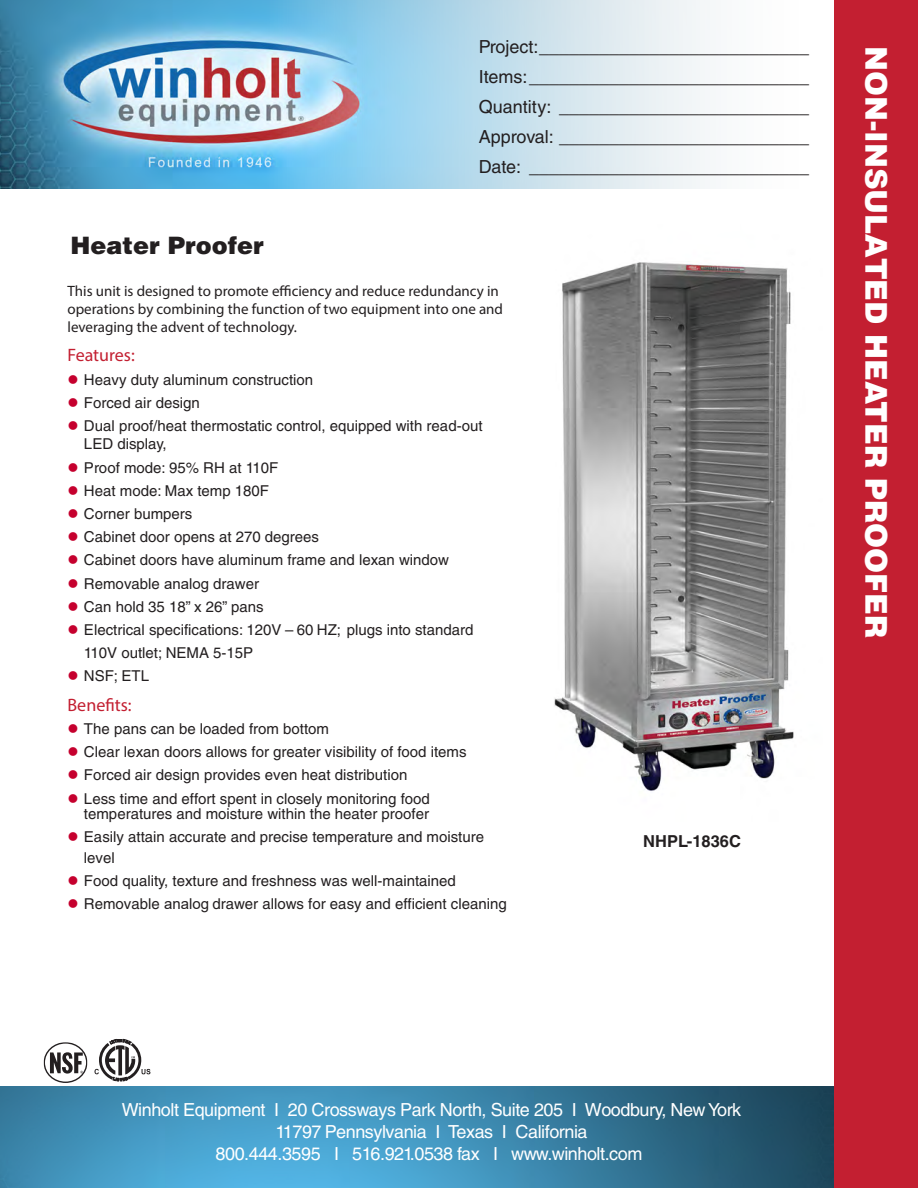
<style>
.page{position:relative;width:918px;height:1188px;background:#fff}
.page>*{position:absolute;margin:0;border:0;box-sizing:border-box;transform-origin:0 0}
.Sidebar_Titles_FL{font:900 30px "Arial";color:#fff}
.Subtitles_Product_Na{font:900 24px "Helvetica LT Std";color:#231f20}
.Lined_copy_at_top{font:18px "Helvetica LT Std";color:#231f20}
.t1{font:18px/22px "Helvetica LT Std";letter-spacing:-.025em;color:#fff;text-align:center}
.t2{font:18px "Myriad Pro";color:#c31f31}
.Photo_Caption{font:700 16.5px "Helvetica LT Std";color:#231f20}
.t3{font:15px/18px "Helvetica LT Std";color:#231f20}
.t4{font:15px/18px "Myriad Pro";color:#231f20}
.s1{color:#c5002e}
.s2{font-family:"Arial"}
.s3{font-family:"Helvetica LT Std"}
</style>
<div class="page">
<img style="left:0;top:1087px;width:834px;height:101px">
<div style="left:834px;top:0;width:84px;height:1188px;background:#c31f31"></div>
<img style="left:0;top:0;width:710px;height:189px">
<svg style="left:44px;top:1042px;width:43px;height:41px"></svg>
<svg style="left:95px;top:1039px;width:55px;height:42px"></svg>
<img style="left:554px;top:262px;width:240px;height:529px">
<p class="Lined_copy_at_top" style="left:479px;top:37px;width:332px">Project:___________________________</p>
<p class="Lined_copy_at_top" style="left:479px;top:67px;width:332px">Items:____________________________</p>
<p class="Lined_copy_at_top" style="left:479px;top:97px;width:332px">Quantity: _________________________</p>
<p class="Lined_copy_at_top" style="left:479px;top:127px;width:332px">Approval: _________________________</p>
<p class="Lined_copy_at_top" style="left:479px;top:157px;width:332px">Date: ____________________________</p>
<p class="Subtitles_Product_Na" style="left:71px;top:229px;width:195px">Heater Proofer</p>
<p class="t4" style="left:68px;top:282px;width:437px">This unit is designed to promote efficiency and reduce redundancy in operations by combining the function of two equipment into one and leveraging the advent of technology.</p>
<p class="t2" style="left:68px;top:344px;width:69px">Features:</p>
<p class="t3" style="left:68px;top:371px;width:247px"><span class="s1">●</span> Heavy duty aluminum construction</p>
<p class="t3" style="left:68px;top:394px;width:134px"><span class="s1">●</span> Forced air design</p>
<p class="t3" style="left:84px;top:417px;width:400px;text-indent:-16px"><span class="s1">●</span> Dual proof/heat thermostatic control, equipped with read-out<br>LED display,</p>
<p class="t3" style="left:68px;top:458px;width:212px"><span class="s1">●</span> Proof mode: 95% RH at 110F</p>
<p class="t3" style="left:68px;top:482px;width:203px"><span class="s1">●</span> Heat mode: Max temp 180F</p>
<p class="t3" style="left:68px;top:505px;width:126px"><span class="s1">●</span> Corner bumpers</p>
<p class="t3" style="left:68px;top:528px;width:253px"><span class="s1">●</span> Cabinet door opens at 270 degrees</p>
<p class="t3" style="left:68px;top:551px;width:383px"><span class="s1">●</span> Cabinet doors have aluminum frame and lexan window</p>
<p class="t3" style="left:68px;top:575px;width:193px"><span class="s1">●</span> Removable <span class="s2">analog</span> drawer</p>
<p class="t3" style="left:68px;top:598px;width:198px"><span class="s1">●</span> Can hold 35 18” x 26” pans</p>
<p class="t3" style="left:84px;top:618px;width:391px;line-height:23.2px;text-indent:-16px"><span class="s1">●</span> Electrical specifications: 120V – 60 HZ; plugs into standard<br>110V outlet; NEMA 5-15P</p>
<p class="t3" style="left:67px;top:667px;width:83px"><span class="s1">●</span> NSF; ETL</p>
<p class="t2" style="left:68px;top:693px;width:66px">Benefits:</p>
<p class="t3" style="left:68px;top:719px;width:263px"><span class="s1">●</span> The pans can be loaded from bottom</p>
<p class="t3" style="left:68px;top:743px;width:401px"><span class="s1">●</span> Clear lexan doors allows for greater visibility of food items</p>
<p class="t3" style="left:68px;top:766px;width:341px"><span class="s1">●</span> Forced air design provides even heat distribution</p>
<p class="t3" style="left:68px;top:791px;width:364px;line-height:15.5px;text-align:right"><span class="s1">●</span> Less time and effort spent in closely monitoring food temperatures and moisture within the heater proofer</p>
<p class="t3" style="left:84px;top:826px;width:402px;line-height:21.5px;text-indent:-16px"><span class="s1">●</span> Easily attain accurate and precise temperature and moisture level</p>
<p class="t3" style="left:68px;top:871px;width:390px"><span class="s1">●</span> Food quality, texture and freshness was well-maintained</p>
<p class="t3" style="left:68px;top:895px;width:441px"><span class="s1">●</span> Removable <span class="s2">analog</span> drawer allows for easy and efficient cleaning</p>
<p class="Photo_Caption" style="left:643px;top:831px;width:99px">NHPL-1836C</p>
<p class="Sidebar_Titles_FL" style="left:898px;top:46px;width:594px;rotate:90deg">NON-INSULATED <span class="s3">HEATER PROOFER</span></p>
<p class="t1" style="left:122px;top:1099px;width:621px">Winholt Equipment I 20 Crossways Park North, Suite 205 I Woodbury, New York<br>11797 Pennsylvania I Texas I California<br>800.444.3595 I 516.921.0538 fax I www.winholt.com</p>
</div>
